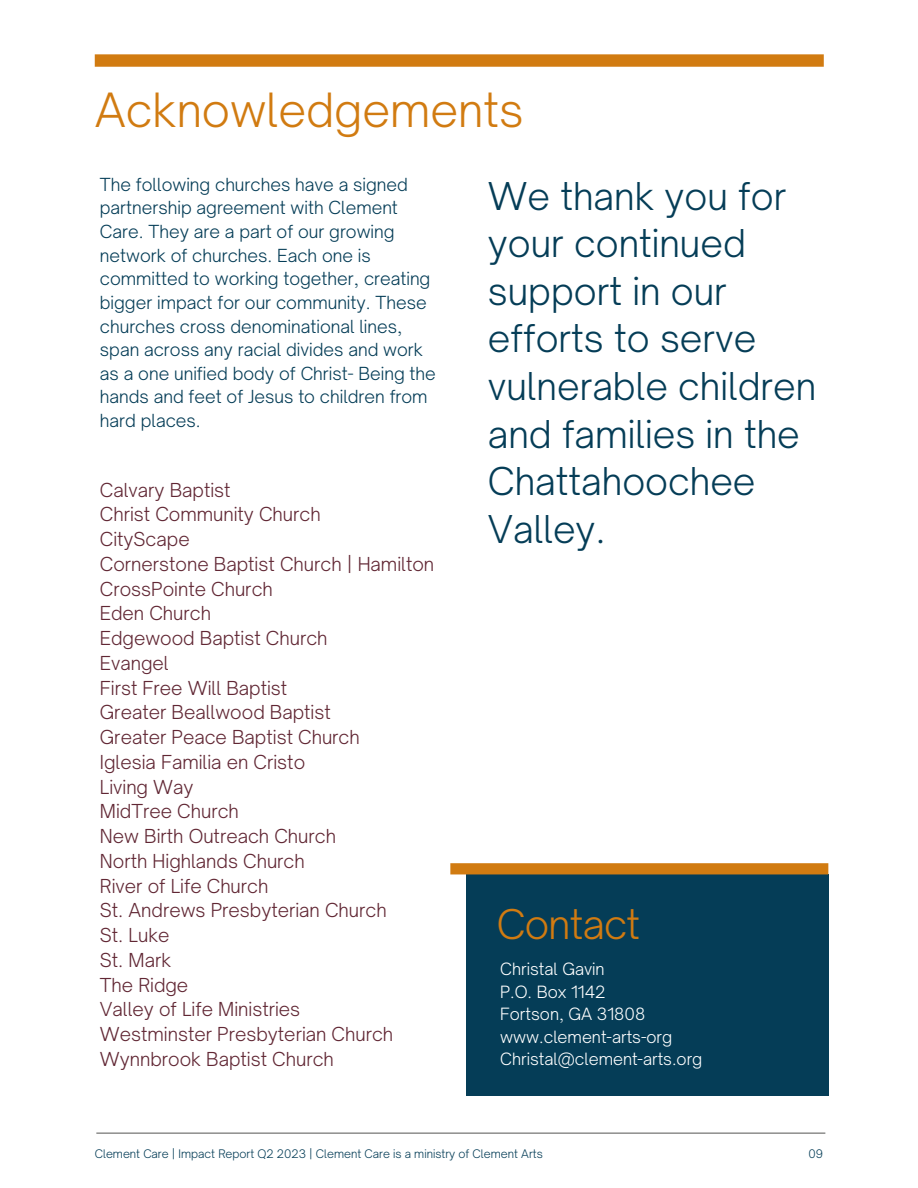
<style>
.page{position:relative;width:918px;height:1188px;background:#fff}
.page>*{position:absolute;margin:0;border:0;box-sizing:border-box;transform-origin:0 0}
.t1{font:300 45.15px "Open Sauce One";color:#d17b11}
.t2{font:300 39.15px "Open Sauce One";letter-spacing:-.015em;color:#d17b11}
.t3{font:300 36.75px/47.7px "Open Sauce One";color:#053d57}
.t4{font:300 18.45px "Open Sauce One";color:#612734}
.t5{font:300 17.25px/23.7px "Open Sauce One";color:#053d57}
.t6{font:300 16.2px "Open Sauce One";color:#fff}
.t7{font:300 11.25px "Open Sauce One";color:#053d57}
</style>
<div class="page">
<div style="left:95px;top:54px;width:729px;height:13px;background:#d17b11"></div>
<hr style="left:96px;top:1133px;width:729px;height:1px;background:#666765">
<div style="left:466px;top:874px;width:362px;height:222px;background:#053d57"></div>
<div style="left:450px;top:863px;width:378px;height:11px;background:#d17b11"></div>
<p class="t1" style="left:95px;top:82px;width:430px">Acknowledgements</p>
<p class="t5" style="left:100px;top:172px;width:337px">The following churches have a signed partnership agreement with Clement Care. They are a part of our growing network of churches. Each one is committed to working together, creating bigger impact for our community. These churches cross denominational lines, span across any racial divides and work as a one unified body of Christ- Being the hands and feet of Jesus to children from hard places.</p>
<p class="t4" style="left:100px;top:478px;width:132px">Calvary Baptist</p>
<p class="t4" style="left:100px;top:503px;width:222px">Christ Community Church</p>
<p class="t4" style="left:100px;top:528px;width:91px">CityScape</p>
<p class="t4" style="left:100px;top:552px;width:336px">Cornerstone Baptist Church | Hamilton</p>
<p class="t4" style="left:100px;top:577px;width:174px">CrossPointe Church</p>
<p class="t4" style="left:100px;top:602px;width:113px">Eden Church</p>
<p class="t4" style="left:100px;top:627px;width:229px">Edgewood Baptist Church</p>
<p class="t4" style="left:100px;top:651px;width:70px">Evangel</p>
<p class="t4" style="left:100px;top:676px;width:189px">First Free Will Baptist</p>
<p class="t4" style="left:100px;top:701px;width:232px">Greater Beallwood Baptist</p>
<p class="t4" style="left:100px;top:726px;width:261px">Greater Peace Baptist Church</p>
<p class="t4" style="left:100px;top:750px;width:207px">Iglesia Familia en Cristo</p>
<p class="t4" style="left:100px;top:775px;width:95px">Living Way</p>
<p class="t4" style="left:100px;top:800px;width:141px">MidTree Church</p>
<p class="t4" style="left:100px;top:825px;width:238px">New Birth Outreach Church</p>
<p class="t4" style="left:100px;top:849px;width:206px">North Highlands Church</p>
<p class="t4" style="left:100px;top:874px;width:170px">River of Life Church</p>
<p class="t4" style="left:100px;top:899px;width:288px">St. Andrews Presbyterian Church</p>
<p class="t4" style="left:100px;top:924px;width:71px">St. Luke</p>
<p class="t4" style="left:100px;top:948px;width:73px">St. Mark</p>
<p class="t4" style="left:100px;top:973px;width:90px">The Ridge</p>
<p class="t4" style="left:100px;top:998px;width:202px">Valley of Life Ministries</p>
<p class="t4" style="left:100px;top:1023px;width:295px">Westminster Presbyterian Church</p>
<p class="t4" style="left:100px;top:1047px;width:236px">Wynnbrook Baptist Church</p>
<p class="t3" style="left:488px;top:172px;width:330px">We thank you for your continued support in our efforts to serve vulnerable children and families in the<br>Chattahoochee<br>Valley.</p>
<p class="t2" style="left:497px;top:900px;width:145px">Contact</p>
<p class="t6" style="left:500px;top:959px;width:106px">Christal Gavin</p>
<p class="t6" style="left:500px;top:981px;width:107px">P.O. Box 1142</p>
<p class="t6" style="left:500px;top:1004px;width:146px">Fortson, GA 31808</p>
<p class="t6" style="left:500px;top:1026px;width:173px">www.clement-arts-org</p>
<p class="t6" style="left:500px;top:1049px;width:204px">Christal@clement-arts.org</p>
<p class="t7" style="left:95px;top:1146px;width:450px">Clement Care | Impact Report Q2 2023 | Clement Care is a ministry of Clement Arts</p>
<p class="t7" style="left:809px;top:1146px;width:16px">09</p>
</div>
